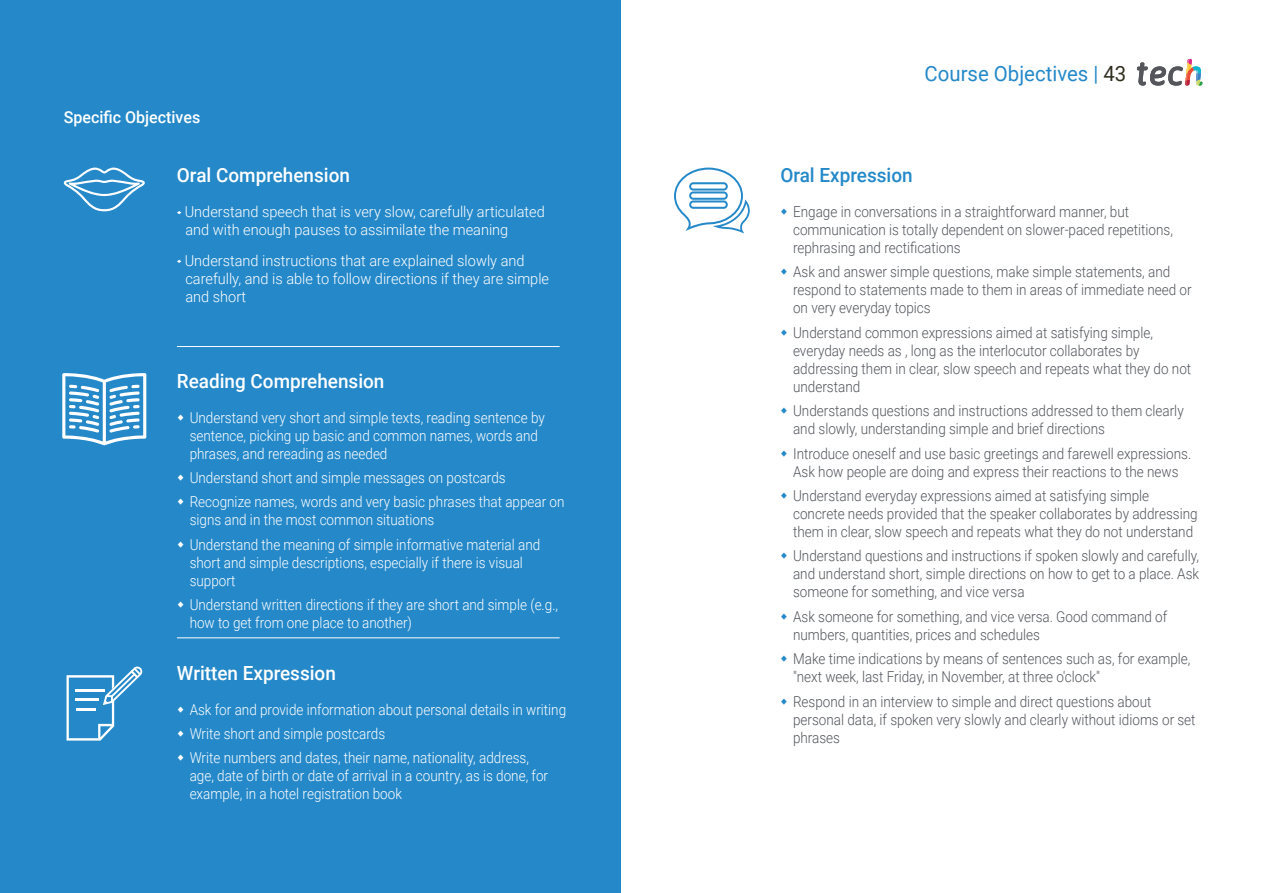
<style>
.page{position:relative;width:1263px;height:893px;background:#fff}
.page>*{position:absolute;margin:0;border:0;box-sizing:border-box;transform-origin:0 0}
.t1{font:21px "Roboto";color:#2488c9}
.t2{font:500 19.5px "Roboto";color:#fff}
.t3{font:500 19.5px "Roboto";color:#2488c9}
.t4{font:500 16.5px "Roboto";color:#fff}
.t5{font:300 15px/18px "Roboto";color:#52555b;scale:.9 1}
.t6{font:300 15px/18px "Roboto";color:#fff;scale:.9 1}
.t7{font:300 15px/18px "Roboto";color:#fff}
.s1{color:#312e20}
</style>
<div class="page">
<div style="left:0;top:0;width:621px;height:893px;background:#2488c9"></div>
<svg style="left:64px;top:168px;width:81px;height:43px"></svg>
<svg style="left:67px;top:666px;width:75px;height:75px"></svg>
<hr style="left:76px;top:708px;width:20px;height:2px;background:#fff">
<hr style="left:76px;top:689px;width:29px;height:3px;background:#fff">
<hr style="left:76px;top:699px;width:23px;height:2px;background:#fff">
<svg style="left:674px;top:168px;width:76px;height:65px"></svg>
<svg style="left:62px;top:373px;width:84px;height:72px"></svg>
<hr style="left:177px;top:346px;width:383px;height:1px;background:#fff">
<svg style="left:1137px;top:59px;width:65px;height:27px"></svg>
<hr style="left:177px;top:637px;width:383px;height:1px;background:#fff">
<p class="t4" style="left:64px;top:106px;width:138px">Specific Objectives</p>
<h2 class="t2" style="left:177px;top:162px;width:175px">Oral Comprehension</h2>
<p class="t7" style="left:185px;top:202px;width:362px">Understand speech that is very slow, carefully articulated and with enough pauses to assimilate the meaning</p>
<p class="t7" style="left:185px;top:251px;width:366px">Understand instructions that are explained slowly and carefully, and is able to follow directions if they are simple and short</p>
<h2 class="t2" style="left:177px;top:367px;width:209px">Reading Comprehension</h2>
<p class="t6" style="left:190px;top:408px;width:396px">Understand very short and simple texts, reading sentence by sentence, picking up basic and common names, words and phrases, and rereading as needed</p>
<p class="t6" style="left:190px;top:465px;width:418px;line-height:24.3px">Understand short and simple messages on postcards<br>Recognize names, words and very basic phrases that appear on</p>
<p class="t6" style="left:190px;top:507px;width:391px;line-height:24.3px">signs and in the most common situations<br>Understand the meaning of simple informative material and</p>
<p class="t6" style="left:190px;top:553px;width:372px">short and simple descriptions, especially if there is visual support</p>
<p class="t6" style="left:190px;top:595px;width:411px">Understand written directions if they are short and simple (e.g., how to get from one place to another)</p>
<h2 class="t2" style="left:177px;top:659px;width:160px">Written Expression</h2>
<p class="t6" style="left:190px;top:697px;width:420px;line-height:24.3px">Ask for and provide information about personal details in writing<br>Write short and simple postcards<br>Write numbers and dates, their name, nationality, address,</p>
<p class="t6" style="left:190px;top:766px;width:400px">age, date of birth or date of arrival in a country, as is done, for example, in a hotel registration book</p>
<h1 class="t1" style="left:925px;top:59px;width:203px">Course Objectives | <span class="s1">43</span></h1>
<h2 class="t3" style="left:780px;top:162px;width:134px">Oral Expression</h2>
<p class="t5" style="left:793px;top:202px;width:424px">Engage in conversations in a straightforward manner, but communication is totally dependent on slower-paced repetitions, rephrasing and rectifications</p>
<p class="t5" style="left:793px;top:263px;width:444px">Ask and answer simple questions, make simple statements, and respond to statements made to them in areas of immediate need or on very everyday topics</p>
<p class="t5" style="left:793px;top:323px;width:444px">Understand common expressions aimed at satisfying simple, everyday needs as , long as the interlocutor collaborates by addressing them in clear, slow speech and repeats what they do not understand</p>
<p class="t5" style="left:793px;top:401px;width:436px">Understands questions and instructions addressed to them clearly and slowly, understanding simple and brief directions</p>
<p class="t5" style="left:793px;top:444px;width:444px">Introduce oneself and use basic greetings and farewell expressions.<br>Ask how people are doing and express their reactions to the news</p>
<p class="t5" style="left:793px;top:486px;width:451px">Understand everyday expressions aimed at satisfying simple concrete needs provided that the speaker collaborates by addressing them in clear, slow speech and repeats what they do not understand</p>
<p class="t5" style="left:793px;top:546px;width:453px;text-align:justify">Understand questions and instructions if spoken slowly and carefully, and understand short, simple directions on how to get to a place. Ask someone for something, and vice versa</p>
<p class="t5" style="left:793px;top:607px;width:417px">Ask someone for something, and vice versa. Good command of numbers, quantities, prices and schedules</p>
<p class="t5" style="left:793px;top:649px;width:443px">Make time indications by means of sentences such as, for example, "next week, last Friday, in November, at three o'clock"</p>
<p class="t5" style="left:793px;top:692px;width:449px">Respond in an interview to simple and direct questions about personal data, if spoken very slowly and clearly without idioms or set phrases</p>
</div>
